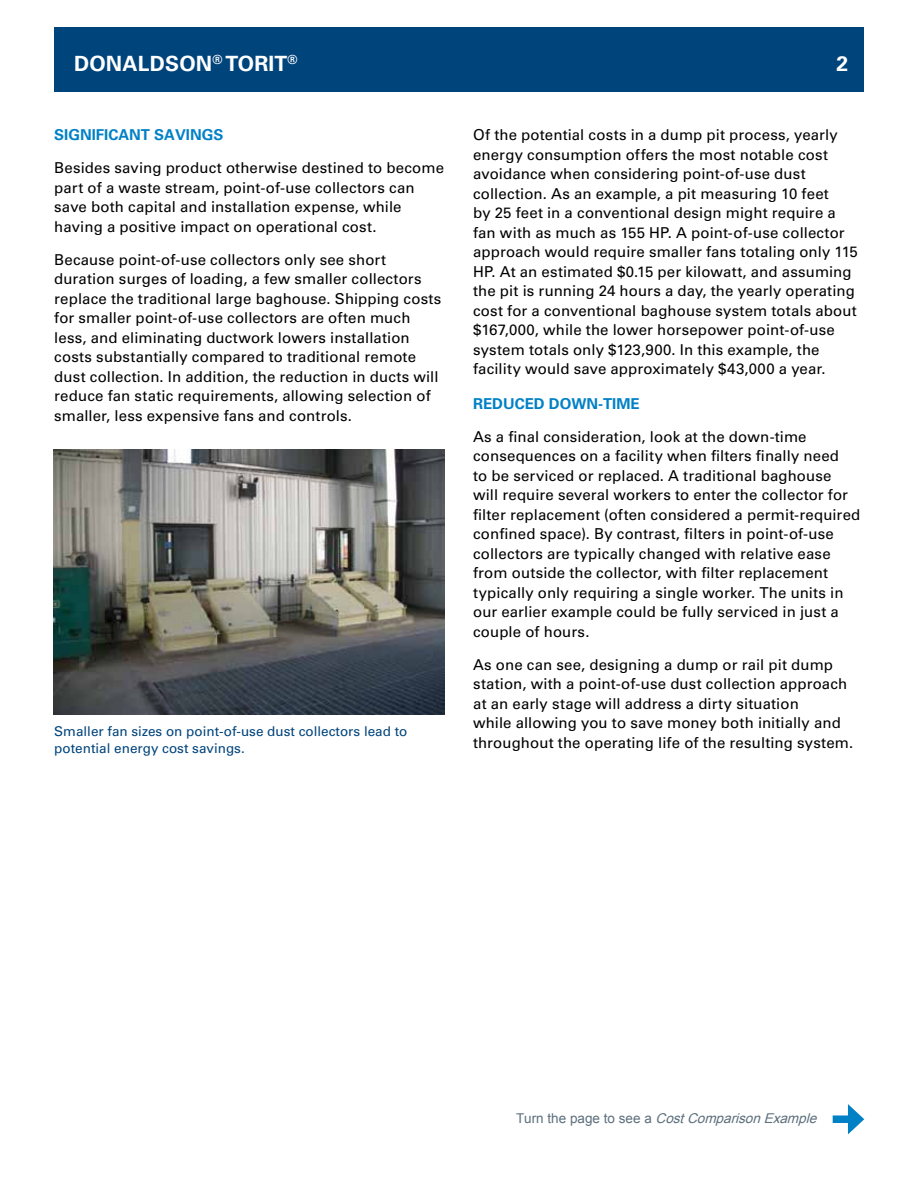
<style>
.page{position:relative;width:918px;height:1188px;background:#fff}
.page>*{position:absolute;margin:0;border:0;box-sizing:border-box;transform-origin:0 0}
.t1{font:700 21px "Univers LT Std";letter-spacing:.01em;color:#fff}
.t2{font:15px/19.5px "Univers LT Std";letter-spacing:.005em;color:#000}
.t3{font:700 15px "Univers LT Std";color:#0081c6}
.t4{font:13.5px/16.2px "Univers LT Std";color:#00447c}
.t5{font:italic 13.5px "Arial";color:#5c6f7c}
.s1{font-style:normal}
</style>
<div class="page">
<div style="left:54px;top:27px;width:810px;height:65px;background:#00447c"></div>
<img style="left:53px;top:449px;width:392px;height:266px">
<div style="left:833px;top:1115px;width:21px;height:8px;background:#0081c6"></div>
<svg style="left:848px;top:1104px;width:16px;height:30px"></svg>
<h1 class="t1" style="left:74px;top:51px;width:225px">DONALDSON<sup>®</sup> TORIT<sup>®</sup></h1>
<h1 class="t1" style="left:837px;top:51px;width:13px">2</h1>
<p class="t3" style="left:54px;top:126px;width:171px">SIGNIFICANT SAVINGS</p>
<p class="t2" style="left:54px;top:158px;width:391px">Besides saving product otherwise destined to become part of a waste stream, point-of-use collectors can save both capital and installation expense, while having a positive impact on operational cost.</p>
<p class="t2" style="left:54px;top:250px;width:389px">Because point-of-use collectors only see short duration surges of loading, a few smaller collectors replace the traditional large baghouse. Shipping costs for smaller point-of-use collectors are often much less, and eliminating ductwork lowers installation costs substantially compared to traditional remote dust collection. In addition, the reduction in ducts will reduce fan static requirements, allowing selection of smaller, less expensive fans and controls.</p>
<p class="t4" style="left:54px;top:724px;width:355px">Smaller fan sizes on point-of-use dust collectors lead to potential energy cost savings.</p>
<p class="t2" style="left:473px;top:125px;width:386px">Of the potential costs in a dump pit process, yearly energy consumption offers the most notable cost avoidance when considering point-of-use dust collection. As an example, a pit measuring 10 feet<br>by 25 feet in a conventional design might require a fan with as much as 155 HP. A point-of-use collector approach would require smaller fans totaling only 115<br>HP. At an estimated $0.15 per kilowatt, and assuming the pit is running 24 hours a day, the yearly operating cost for a conventional baghouse system totals about $167,000, while the lower horsepower point-of-use system totals only $123,900. In this example, the facility would save approximately $43,000 a year.</p>
<p class="t3" style="left:473px;top:395px;width:168px">REDUCED DOWN-TIME</p>
<p class="t2" style="left:473px;top:427px;width:389px">As a final consideration, look at the down-time consequences on a facility when filters finally need<br>to be serviced or replaced. A traditional baghouse<br>will require several workers to enter the collector for filter replacement (often considered a permit-required confined space). By contrast, filters in point-of-use collectors are typically changed with relative ease from outside the collector, with filter replacement typically only requiring a single worker. The units in our earlier example could be fully serviced in just a couple of hours.</p>
<p class="t2" style="left:473px;top:655px;width:382px">As one can see, designing a dump or rail pit dump station, with a point-of-use dust collection approach at an early stage will address a dirty situation<br>while allowing you to save money both initially and throughout the operating life of the resulting system.</p>
<p class="t5" style="left:516px;top:1110px;width:306px"><span class="s1">T u r n t h e p a g e t o s e e a</span> CostComparisonExample</p>
</div>
